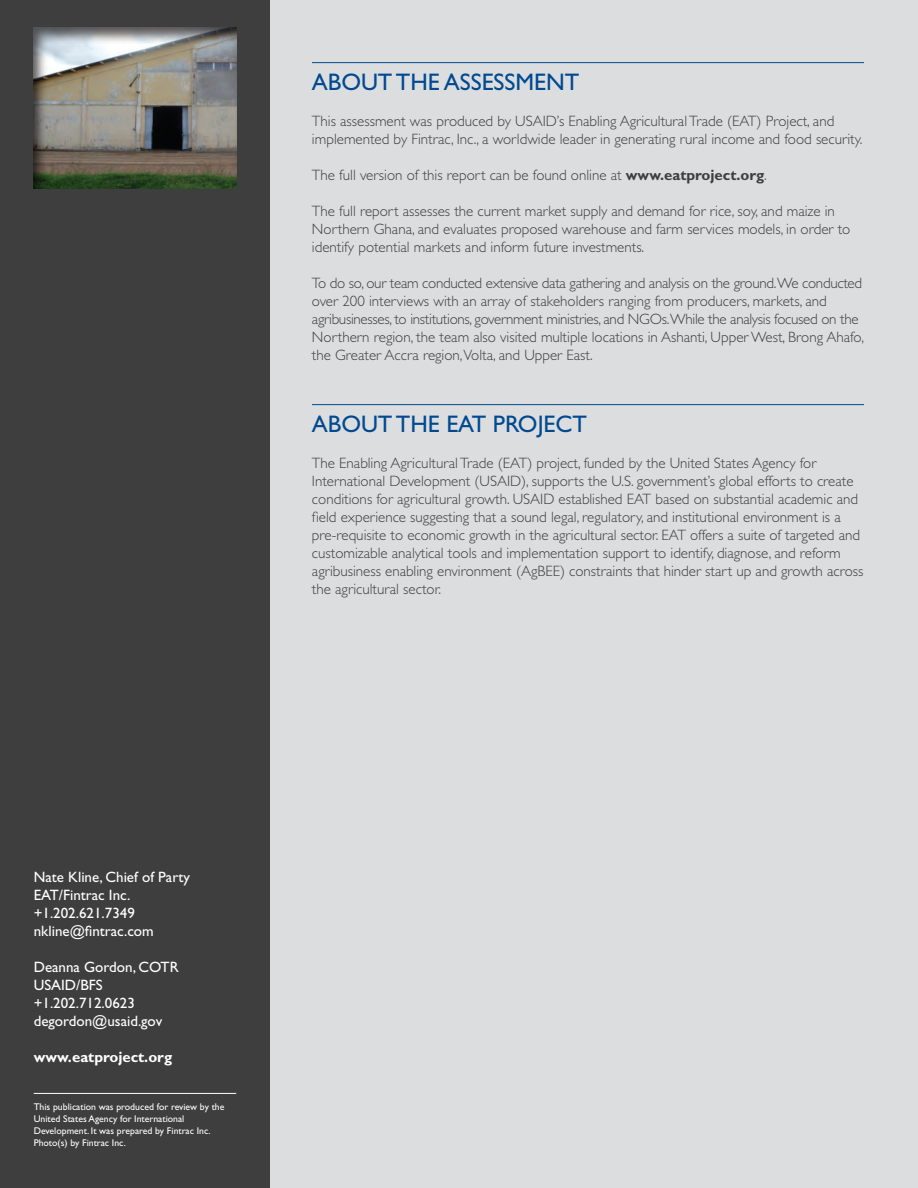
<style>
.page{position:relative;width:918px;height:1188px;background:#dcdddf}
.page>*{position:absolute;margin:0;border:0;box-sizing:border-box;transform-origin:0 0}
.t1{font:24px "Gill Sans Std";letter-spacing:-.005em;color:#014990}
.t2{font:300 15px/18px "Gill Sans Std";color:#3e3e3f}
.t3{font:15px/18px "Gill Sans Std";color:#fff}
.t4{font:700 15px "Gill Sans Std";color:#fff}
.t5{font:9.75px/12px "Gill Sans Std";color:#fff}
.s1{font-weight:700}
</style>
<div class="page">
<hr style="left:312px;top:62px;width:552px;height:1px;background:#014990">
<hr style="left:312px;top:404px;width:552px;height:1px;background:#014990">
<div style="left:0;top:0;width:270px;height:1188px;background:#3e3e3f"></div>
<hr style="left:34px;top:1093px;width:202px;height:1px;background:#fff">
<div style="left:31px;top:25px;width:206px;height:165px;background:#231f20;opacity:.75"></div>
<h1 class="t1" style="left:312px;top:68px;width:269px">About the Assessment</h1>
<p class="t2" style="left:312px;top:112px;width:552px">This assessment was produced by USAID’s Enabling Agricultural Trade (EAT) Project, and implemented by Fintrac, Inc., a worldwide leader in generating rural income and food security.</p>
<p class="t2" style="left:312px;top:166px;width:457px">The full version of this report can be found online at <span class="s1">www.eatproject.org</span>.</p>
<p class="t2" style="left:312px;top:202px;width:540px">The full report assesses the current market supply and demand for rice, soy, and maize in<br>Northern Ghana, and evaluates proposed warehouse and farm services models, in order to identify potential markets and inform future investments.</p>
<p class="t2" style="left:312px;top:274px;width:554px">To do so, our team conducted extensive data gathering and analysis on the ground.We conducted over 200 interviews with an array of stakeholders ranging from producers, markets, and agribusinesses, to institutions, government ministries, and NGOs.While the analysis focused on the Northern region, the team also visited multiple locations in Ashanti, Upper West, Brong Ahafo, the Greater Accra region,Volta, and Upper East.</p>
<h1 class="t1" style="left:312px;top:410px;width:276px">About the EAt Project</h1>
<p class="t2" style="left:312px;top:454px;width:553px">The Enabling Agricultural Trade (EAT) project, funded by the United States Agency for International Development (USAID), supports the U.S. government’s global efforts to create conditions for agricultural growth. USAID established EAT based on substantial academic and field experience suggesting that a sound legal, regulatory, and institutional environment is a pre-requisite to economic growth in the agricultural sector. EAT offers a suite of targeted and customizable analytical tools and implementation support to identify, diagnose, and reform agribusiness enabling environment (AgBEE) constraints that hinder start up and growth across the agricultural sector.</p>
<p class="t3" style="left:34px;top:868px;width:158px">Nate Kline, Chief of Party<br>EAT/Fintrac Inc. +1.202.621.7349 nkline@fintrac.com</p>
<p class="t3" style="left:34px;top:958px;width:130px">Deanna Gordon, COTR<br>USAID/BFS +1.202.712.0623 degordon@usaid.gov</p>
<p class="t4" style="left:34px;top:1048px;width:140px">www.eatproject.org</p>
<p class="t5" style="left:34px;top:1101px;width:192px">This publication was produced for review by the United States Agency for International Development. It was prepared by Fintrac Inc.<br>Photo(s) by Fintrac Inc.</p>
</div>
